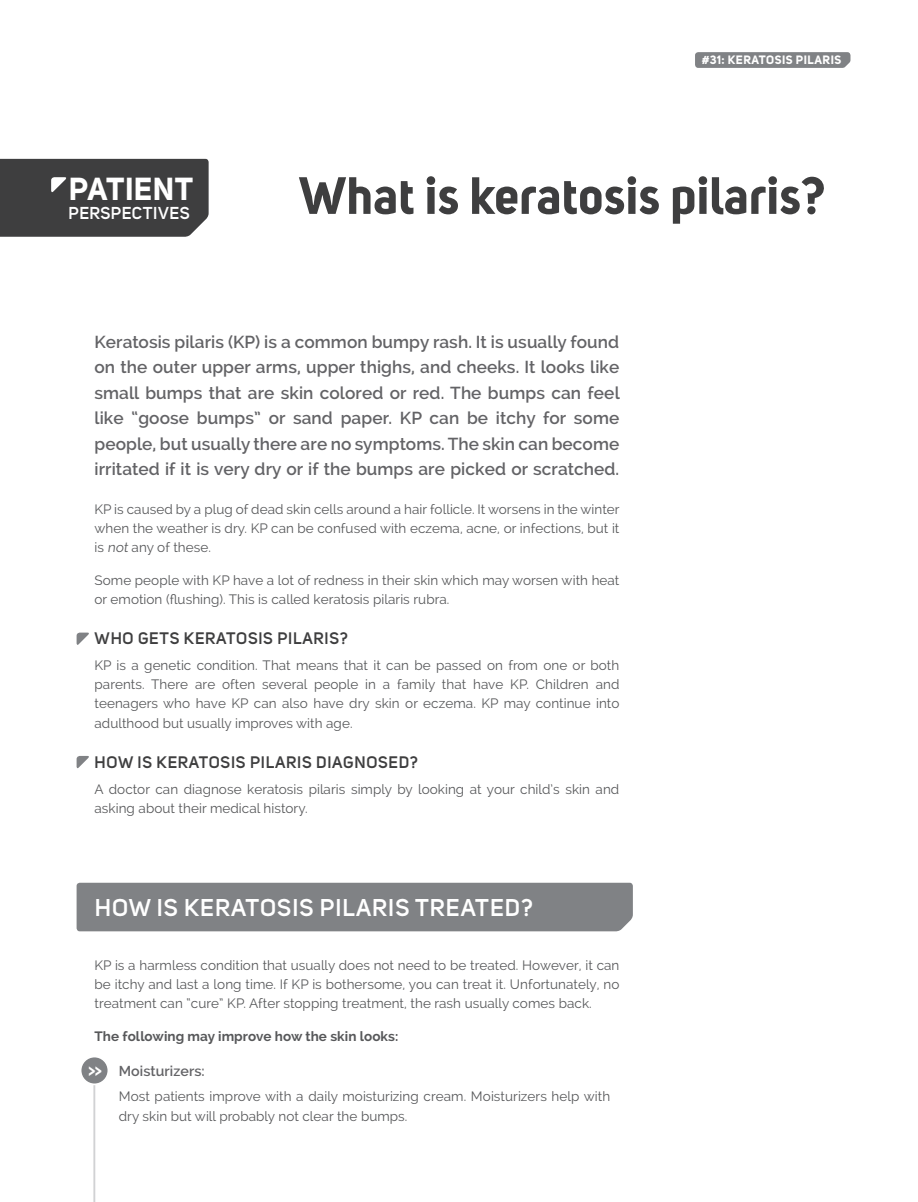
<style>
.page{position:relative;width:918px;height:1202px;background:#fff}
.page>*{position:absolute;margin:0;border:0;box-sizing:border-box;transform-origin:0 0}
.t1{font:700 51.75px "Uni Sans";color:#3e3e3f}
.t2{font:700 31.5px "Uni Sans";letter-spacing:.01em;color:#fff}
.t3{font:600 24px "Uni Sans";letter-spacing:.045em;color:#fff}
.t4{font:700 22.35px "Raleway";color:#fff}
.t5{font:600 17.25px/25.5px "Raleway";letter-spacing:.005em;color:#636366;text-align:justify}
.t6{font:600 17.1px "Uni Sans";letter-spacing:.025em;color:#fff}
.t7{font:600 16.5px "Uni Sans";letter-spacing:.045em;color:#3e3e3f}
.t8{font:600 14.25px "Raleway";letter-spacing:.005em;color:#636366}
.t9{font:13.5px/19.2px "Raleway";letter-spacing:.005em;color:#57585a;text-align:justify}
.t10{font:700 13.5px "Raleway";letter-spacing:.005em;color:#57585a}
.t11{font:700 12px "Uni Sans";letter-spacing:.045em;color:#fff}
</style>
<div class="page">
<svg style="left:695px;top:52px;width:155px;height:16px;background:#828487"></svg>
<svg style="left:77px;top:632px;width:12px;height:13px"></svg>
<svg style="left:77px;top:756px;width:12px;height:13px"></svg>
<div style="left:0;top:159px;width:209px;height:78px;background:#3e3e3f"></div>
<div style="left:77px;top:882px;width:556px;height:49px;background:#808285"></div>
<hr style="left:93px;top:1066px;width:2px;height:136px;background:#d1d2d4">
<div style="left:81px;top:1056px;width:27px;height:28px;background:#808285;border-radius:50%"></div>
<div style="left:80px;top:1055px;width:29px;height:30px;border:2px solid #fff;border-radius:50%"></div>
<h2 class="t2" style="left:69px;top:169px;width:126px">PATIENT</h2>
<p class="t6" style="left:69px;top:200px;width:123px">PERSPECTIVES</p>
<p class="t11" style="left:702px;top:52px;width:141px">#31: KERATOSIS PILARIS</p>
<h1 class="t1" style="left:299px;top:163px;width:528px">What is keratosis pilaris?</h1>
<p class="t5" style="left:94px;top:329px;width:527px">Keratosis pilaris (KP) is a common bumpy rash. It is usually found on the outer upper arms, upper thighs, and cheeks. It looks like small bumps that are skin colored or red. The bumps can feel like “goose bumps” or sand paper. KP can be itchy for some people, but usually there are no symptoms. The skin can become irritated if it is very dry or if the bumps are picked or scratched.</p>
<p class="t9" style="left:94px;top:500px;width:527px">KP is caused by a plug of dead skin cells around a hair follicle. It worsens in the winter when the weather is dry. KP can be confused with eczema, acne, or infections, but it is not any of these.</p>
<p class="t9" style="left:94px;top:570px;width:526px">Some people with KP have a lot of redness in their skin which may worsen with heat or emotion (flushing). This is called keratosis pilaris rubra.</p>
<p class="t7" style="left:95px;top:626px;width:255px">WHO GETS KERATOSIS PILARIS?</p>
<p class="t9" style="left:94px;top:656px;width:526px">KP is a genetic condition. That means that it can be passed on from one or both parents. There are often several people in a family that have KP. Children and teenagers who have KP can also have dry skin or eczema. KP may continue into adulthood but usually improves with age.</p>
<p class="t7" style="left:95px;top:749px;width:325px">HOW IS KERATOSIS PILARIS DIAGNOSED?</p>
<p class="t9" style="left:94px;top:779px;width:526px">A doctor can diagnose keratosis pilaris simply by looking at your child’s skin and asking about their medical history.</p>
<h3 class="t3" style="left:95px;top:889px;width:440px">HOW IS KERATOSIS PILARIS TREATED?</h3>
<p class="t9" style="left:94px;top:955px;width:526px">KP is a harmless condition that usually does not need to be treated. However, it can be itchy and last a long time. If KP is bothersome, you can treat it. Unfortunately, no treatment can “cure” KP. After stopping treatment, the rash usually comes back.</p>
<p class="t10" style="left:94px;top:1028px;width:305px">The following may improve how the skin looks:</p>
<h3 class="t4" style="left:88px;top:1055px;width:16px">»</h3>
<p class="t8" style="left:119px;top:1062px;width:88px">Moisturizers:</p>
<p class="t9" style="left:119px;top:1087px;width:493px">Most patients improve with a daily moisturizing cream. Moisturizers help with dry skin but will probably not clear the bumps.</p>
</div>
